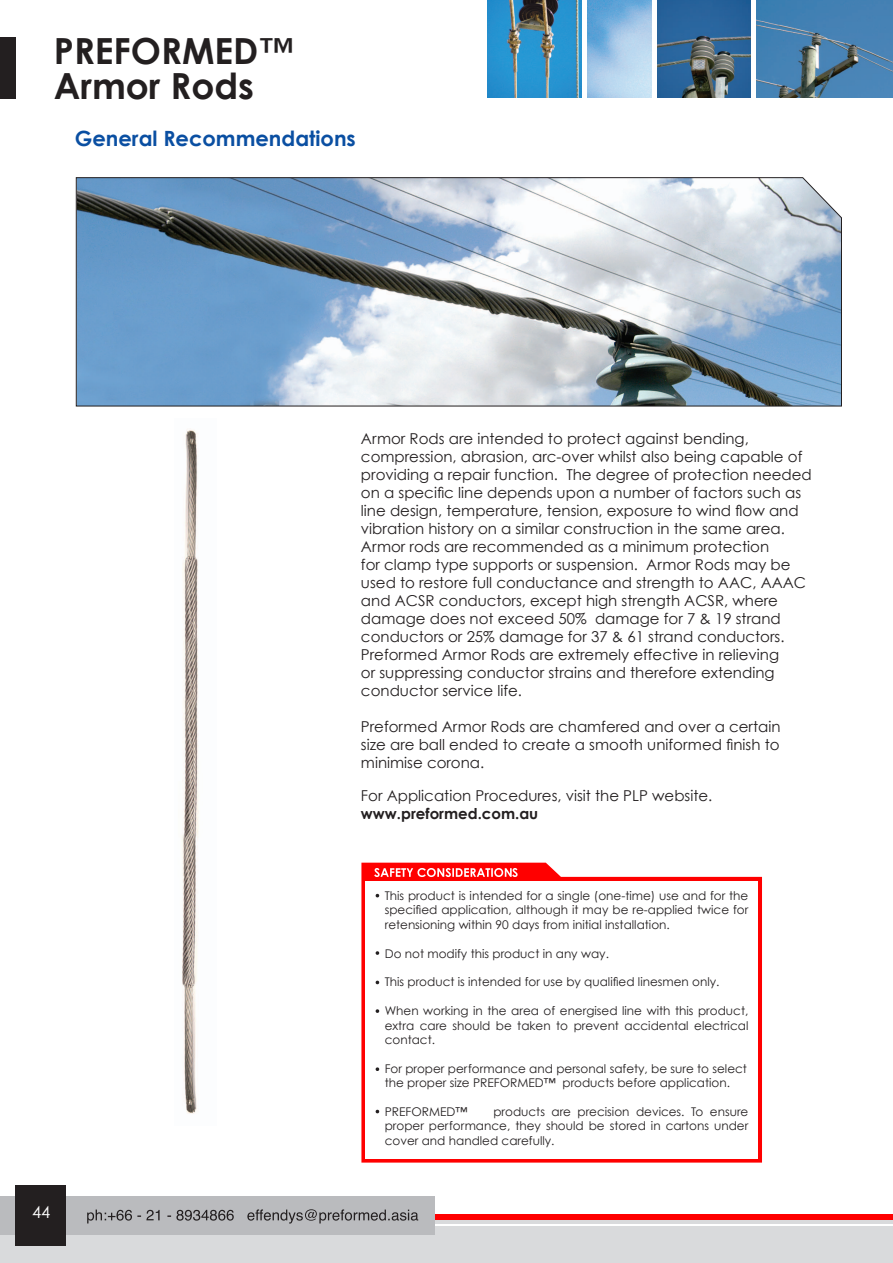
<style>
.page{position:relative;width:893px;height:1263px;background:#fff}
.page>*{position:absolute;margin:0;border:0;box-sizing:border-box;transform-origin:0 0}
.t1{font:700 36px "Century Gothic";color:#231f20}
.t2{font:700 21px "Century Gothic";color:#0a4fa2}
.t3{font:16.5px "Century Gothic";color:#fff}
.t4{font:15px/18px "Century Gothic";color:#231f20}
.t5{font:12px/14.4px "Century Gothic";color:#231f20;text-align:justify}
.s1{font-weight:700}
</style>
<div class="page">
<hr style="left:891px;top:1219px;width:2px;height:44px;background:#d9dadc">
<div style="left:0;top:1219px;width:892px;height:44px;background:#d9dadc"></div>
<div style="left:0;top:1214px;width:893px;height:6px;background:#f00"></div>
<hr style="left:0;top:1224px;width:892px;height:2px;background:#fff">
<div style="left:0;top:1196px;width:435px;height:38px;background:#babbbe"></div>
<div style="left:0;top:38px;width:16px;height:61px;background:#231f20"></div>
<div style="left:16px;top:1185px;width:50px;height:60px;background:#231f20"></div>
<svg style="left:87px;top:1209px;width:331px;height:14px"></svg>
<img style="left:487px;top:0;width:94px;height:97px">
<img style="left:757px;top:0;width:136px;height:97px">
<img style="left:657px;top:0;width:94px;height:97px">
<img style="left:587px;top:0;width:64px;height:97px">
<svg style="left:75px;top:177px;width:767px;height:230px;background:#9bb2c7"></svg>
<img style="left:181px;top:430px;width:18px;height:684px">
<svg style="left:361px;top:863px;width:401px;height:299px;fill:#f00"></svg>
<div style="left:366px;top:881px;width:392px;height:277px;background:#fff"></div>
<svg style="left:376px;top:951px;width:3px;height:4px"></svg>
<svg style="left:376px;top:1009px;width:3px;height:4px"></svg>
<svg style="left:376px;top:1067px;width:3px;height:4px"></svg>
<svg style="left:374px;top:868px;width:144px;height:9px"></svg>
<p class="t1" style="left:54px;top:28px;width:242px">PREFORMED™</p>
<p class="t1" style="left:54px;top:63px;width:202px">Armor Rods</p>
<p class="t2" style="left:75px;top:125px;width:282px">General Recommendations</p>
<p class="t4" style="left:361px;top:429px;width:452px">Armor Rods are intended to protect against bending, compression, abrasion, arc-over whilst also being capable of providing a repair function. The degree of protection needed on a specific line depends upon a number of factors such as line design, temperature, tension, exposure to wind flow and vibration history on a similar construction in the same area.<br>Armor rods are recommended as a minimum protection<br>for clamp type supports or suspension. Armor Rods may be used to restore full conductance and strength to AAC, AAAC and ACSR conductors, except high strength ACSR, where damage does not exceed 50% damage for 7 &amp; 19 strand conductors or 25% damage for 37 &amp; 61 strand conductors.<br>Preformed Armor Rods are extremely effective in relieving<br>or suppressing conductor strains and therefore extending conductor service life.</p>
<p class="t4" style="left:361px;top:717px;width:421px;text-align:justify">Preformed Armor Rods are chamfered and over a certain size are ball ended to create a smooth uniformed finish to minimise corona.</p>
<p class="t4" style="left:361px;top:786px;width:353px">For Application Procedures, visit the PLP website. <span class="s1">www.preformed.com.au</span></p>
<p class="t3" style="left:32px;top:1202px;width:20px">44</p>
<p class="t5" style="left:385px;top:888px;width:365px">This product is intended for a single (one-time) use and for the specified application, although it may be re-applied twice for retensioning within 90 days from initial installation.</p>
<p class="t5" style="left:385px;top:946px;width:226px">Do not modify this product in any way.</p>
<p class="t5" style="left:385px;top:975px;width:336px">This product is intended for use by qualified linesmen only.</p>
<p class="t5" style="left:385px;top:1003px;width:365px">When working in the area of energised line with this product, extra care should be taken to prevent accidental electrical contact.</p>
<p class="t5" style="left:385px;top:1061px;width:364px">For proper performance and personal safety, be sure to select</p>
<p class="t5" style="left:385px;top:1075px;width:347px">the proper size PREFORMED™ products before application.</p>
<p class="t5" style="left:385px;top:1104px;width:84px">PREFORMED™</p>
<p class="t5" style="left:385px;top:1104px;width:365px;text-indent:109px">products are precision devices. To ensure proper performance, they should be stored in cartons under cover and handled carefully.</p>
</div>
